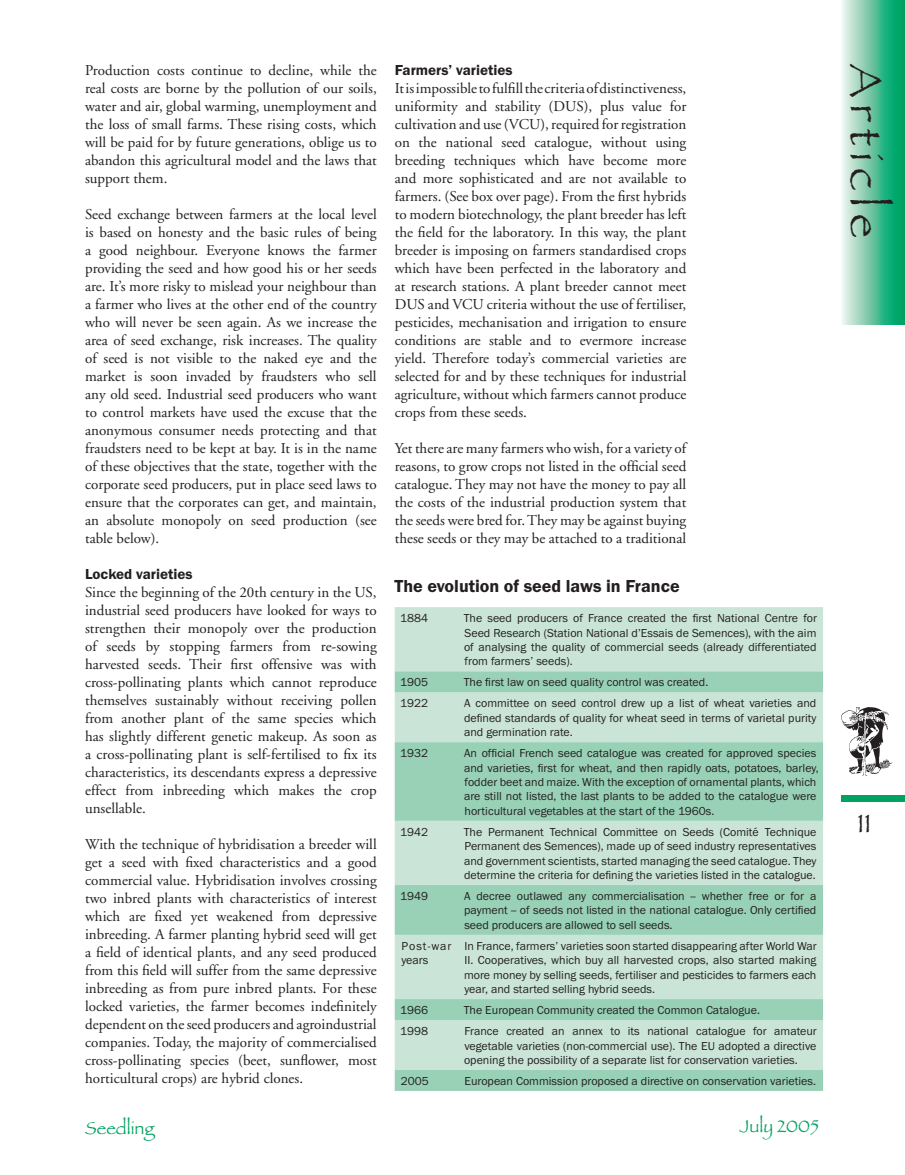
<style>
.page{position:relative;width:905px;height:1175px;background:#fff}
.page>*{position:absolute;margin:0;border:0;box-sizing:border-box;transform-origin:0 0}
.t1{font:45px "Papyrus Plain";letter-spacing:.15em;color:#231f20}
.t2{font:27px "Papyrus Plain";color:#231f20}
.t3{font:600 18px "Franklin Got ITC";color:#231f20}
.t4{font:18px "Papyrus Plain";color:#00a261}
.t5{font:15px/18px "Adobe Garamond";color:#231f20;text-align:justify}
.t6{font:600 15px "Franklin Got ITC";color:#231f20}
.t7{font:12px/14.4px "Franklin Got ITC";color:#231f20;text-align:justify}
.t8{font:12px/14.4px "Franklin Got ITC";letter-spacing:.07em;color:#231f20}
</style>
<div class="page">
<div style="left:841px;top:795px;width:63px;height:6px;background:#00a261"></div>
<svg style="left:841px;top:707px;width:51px;height:69px"></svg>
<svg style="left:842px;top:0;width:62px;height:324px;background:#65c4a0"></svg>
<div style="left:395px;top:607px;width:428px;height:64px;background:#cae5d7"></div>
<svg style="left:395px;top:671px;width:428px;height:419px;background:#b3dbc8"></svg>
<p class="t5" style="left:85px;top:61px;width:293px">Production costs continue to decline, while the</p>
<h1 class="t1" style="left:893px;top:64px;width:175px;rotate:90deg">Article</h1>
<p class="t6" style="left:395px;top:61px;width:119px">Farmers’ varieties</p>
<p class="t5" style="left:395px;top:80px;width:293px">It is impossible to fulfill the criteria of distinctiveness, uniformity and stability (DUS), plus value for cultivation and use (VCU), required for registration on the national seed catalogue, without using breeding techniques which have become more and more sophisticated and are not available to farmers. (See box over page). From the first hybrids to modern biotechnology, the plant breeder has left the field for the laboratory. In this way, the plant breeder is imposing on farmers standardised crops which have been perfected in the laboratory and at research stations. A plant breeder cannot meet DUS and VCU criteria without the use of fertiliser, pesticides, mechanisation and irrigation to ensure conditions are stable and to evermore increase yield. Therefore today’s commercial varieties are selected for and by these techniques for industrial agriculture, without which farmers cannot produce crops from these seeds.</p>
<p class="t5" style="left:395px;top:440px;width:293px">Yet there are many farmers who wish, for a variety of reasons, to grow crops not listed in the official seed catalogue. They may not have the money to pay all the costs of the industrial production system that the seeds were bred for. They may be against buying these seeds or they may be attached to a traditional</p>
<p class="t5" style="left:85px;top:79px;width:293px">real costs are borne by the pollution of our soils, water and air, global warming, unemployment and the loss of small farms. These rising costs, which will be paid for by future generations, oblige us to abandon this agricultural model and the laws that support them.</p>
<p class="t5" style="left:85px;top:205px;width:293px">Seed exchange between farmers at the local level is based on honesty and the basic rules of being a good neighbour. Everyone knows the farmer providing the seed and how good his or her seeds are. It’s more risky to mislead your neighbour than a farmer who lives at the other end of the country who will never be seen again. As we increase the area of seed exchange, risk increases. The quality of seed is not visible to the naked eye and the market is soon invaded by fraudsters who sell any old seed. Industrial seed producers who want to control markets have used the excuse that the anonymous consumer needs protecting and that fraudsters need to be kept at bay. It is in the name of these objectives that the state, together with the corporate seed producers, put in place seed laws to ensure that the corporates can get, and maintain, an absolute monopoly on seed production (see table below).</p>
<p class="t6" style="left:85px;top:565px;width:109px">Locked varieties</p>
<p class="t5" style="left:85px;top:583px;width:293px">Since the beginning of the 20th century in the US, industrial seed producers have looked for ways to strengthen their monopoly over the production of seeds by stopping farmers from re-sowing harvested seeds. Their first offensive was with cross-pollinating plants which cannot reproduce themselves sustainably without receiving pollen from another plant of the same species which has slightly different genetic makeup. As soon as a cross-pollinating plant is self-fertilised to fix its characteristics, its descendants express a depressive effect from inbreeding which makes the crop unsellable.</p>
<p class="t5" style="left:85px;top:835px;width:293px">With the technique of hybridisation a breeder will get a seed with fixed characteristics and a good commercial value. Hybridisation involves crossing two inbred plants with characteristics of interest which are fixed yet weakened from depressive inbreeding. A farmer planting hybrid seed will get a field of identical plants, and any seed produced from this field will suffer from the same depressive inbreeding as from pure inbred plants. For these locked varieties, the farmer becomes indefinitely dependent on the seed producers and agroindustrial companies. Today, the majority of commercialised cross-pollinating species (beet, sunflower, most horticultural crops) are hybrid clones.</p>
<p class="t3" style="left:394px;top:576px;width:286px">The evolution of seed laws in France</p>
<p class="t7" style="left:400px;top:611px;width:29px">1884</p>
<p class="t7" style="left:463px;top:611px;width:355px">The seed producers of France created the first National Centre for Seed Research (Station National d’Essais de Semences), with the aim of analysing the quality of commercial seeds (already differentiated from farmers’ seeds).</p>
<p class="t7" style="left:400px;top:675px;width:29px">1905</p>
<p class="t7" style="left:463px;top:675px;width:246px">The first law on seed quality control was created.</p>
<p class="t7" style="left:400px;top:696px;width:29px">1922</p>
<p class="t7" style="left:464px;top:696px;width:354px">A committee on seed control drew up a list of wheat varieties and defined standards of quality for wheat seed in terms of varietal purity and germination rate.</p>
<p class="t7" style="left:400px;top:746px;width:29px">1932</p>
<p class="t7" style="left:464px;top:746px;width:356px;text-align:left">An official French seed catalogue was created for approved species and varieties, first for wheat, and then rapidly oats, potatoes, barley, fodder beet and maize. With the exception of ornamental plants, which are still not listed, the last plants to be added to the catalogue were horticultural vegetables at the start of the 1960s.</p>
<p class="t7" style="left:400px;top:824px;width:29px">1942</p>
<p class="t7" style="left:463px;top:824px;width:354px">The Permanent Technical Committee on Seeds (Comité Technique Permanent des Semences), made up of seed industry representatives and government scientists, started managing the seed catalogue. They determine the criteria for defining the varieties listed in the catalogue.</p>
<p class="t7" style="left:400px;top:889px;width:29px">1949</p>
<p class="t7" style="left:464px;top:889px;width:354px">A decree outlawed any commercialisation -- whether free or for a payment -- of seeds not listed in the national catalogue. Only certified seed producers are allowed to sell seeds.</p>
<p class="t8" style="left:401px;top:938px;width:52px">Post-war years</p>
<p class="t7" style="left:464px;top:938px;width:354px">In France, farmers’ varieties soon started disappearing after World War II. Cooperatives, which buy all harvested crops, also started making more money by selling seeds, fertiliser and pesticides to farmers each year, and started selling hybrid seeds.</p>
<p class="t7" style="left:400px;top:1003px;width:29px">1966</p>
<p class="t7" style="left:463px;top:1003px;width:298px">The European Community created the Common Catalogue.</p>
<p class="t7" style="left:400px;top:1024px;width:29px">1998</p>
<p class="t7" style="left:464px;top:1024px;width:354px">France created an annex to its national catalogue for amateur vegetable varieties (non-commercial use). The EU adopted a directive opening the possibility of a separate list for conservation varieties.</p>
<p class="t7" style="left:401px;top:1073px;width:29px">2005</p>
<p class="t7" style="left:464px;top:1073px;width:353px">European Commission proposed a directive on conservation varieties.</p>
<h2 class="t2" style="left:857px;top:807px;width:15px">11</h2>
<p class="t4" style="left:85px;top:1117px;width:71px">Seedling</p>
<p class="t4" style="left:739px;top:1115px;width:81px">July 2005</p>
</div>
